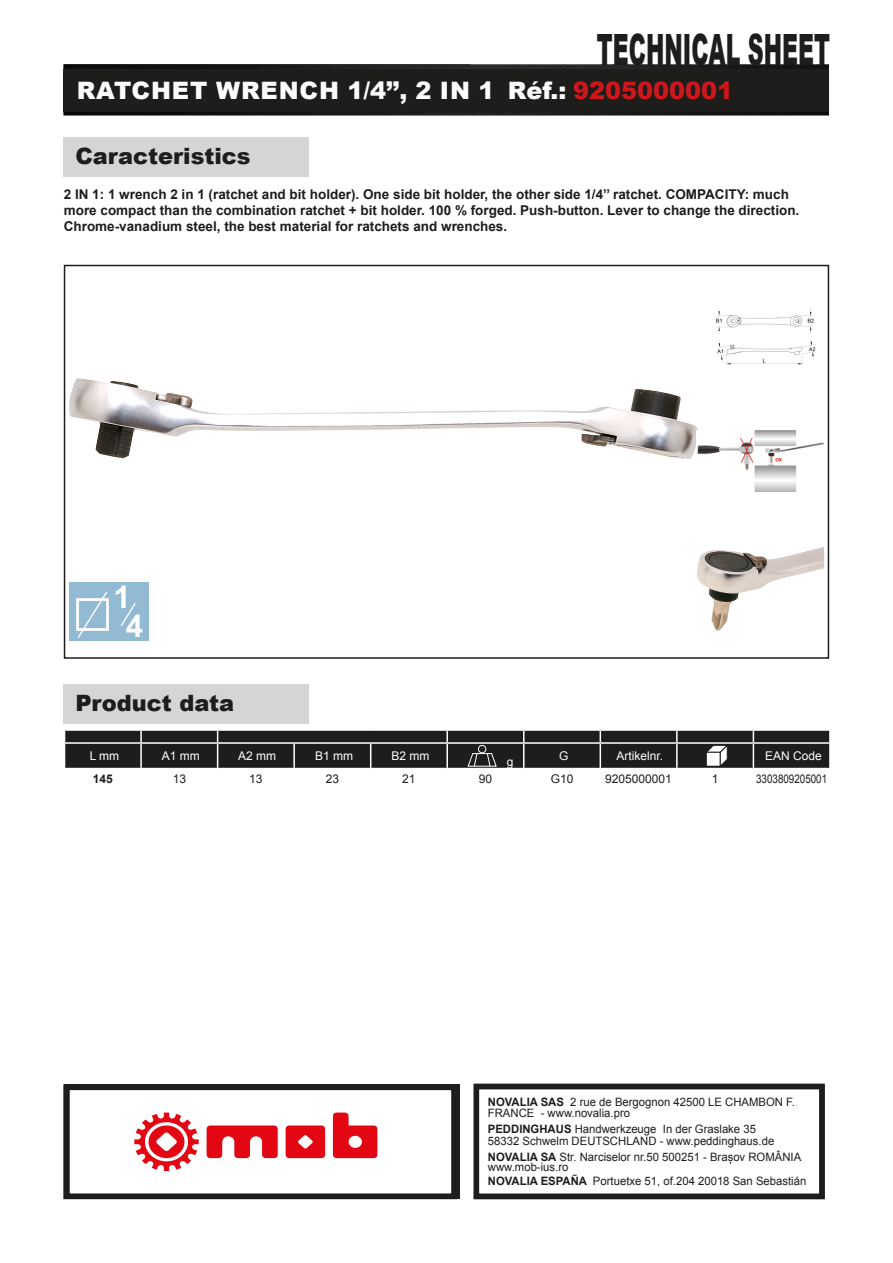
<style>
.page{position:relative;width:893px;height:1263px;background:#fff}
.page>*{position:absolute;margin:0;border:0;box-sizing:border-box;transform-origin:0 0}
.t1{font:900 43.2px "Arial";color:#1d1d1b;scale:.51 1}
.t2{font:700 31.35px/28.5px "Arial";color:#fff;text-align:center}
.t3{font:900 24px "Arial";color:#fcfcfc}
.t4{font:900 22.5px "Arial";color:#1d1d1b}
.t5{font:700 13.5px/16.2px "Arial";color:#1d1d1b}
.t6{font:12.9px/14.2px "Arial";color:#1d1d1b}
.t7{font:700 12.9px "Arial";color:#1d1d1b}
.t8{font:12px "Arial";color:#fff}
.t9{font:12px "Arial";color:#1d1d1b}
.t10{font:12px "Arial";color:#1d1d1b;scale:.82 1}
.t11{font:700 12px "Arial";color:#1d1d1b}
.t12{font:11.55px/11.6px "Arial";color:#1d1d1b}
.s1{color:#cd171a}
.s2{font-weight:700}
</style>
<div class="page">
<img style="left:64px;top:64px;width:765px;height:51px">
<div style="left:64px;top:69px;width:765px;height:43px;background:#1d1d1b"></div>
<div style="left:64px;top:137px;width:245px;height:40px;background:#d5d5d5"></div>
<div style="left:64px;top:265px;width:765px;height:394px;border:2px solid #1d1d1b"></div>
<div style="left:64px;top:684px;width:245px;height:39px;background:#d5d5d5"></div>
<svg style="left:64px;top:730px;width:766px;height:39px;background:#383836"></svg>
<img style="left:69px;top:378px;width:629px;height:81px">
<img style="left:697px;top:308px;width:119px;height:75px">
<img style="left:697px;top:430px;width:127px;height:62px">
<img style="left:697px;top:547px;width:127px;height:84px">
<div style="left:69px;top:582px;width:79px;height:59px;background:#92bad3"></div>
<svg style="left:76px;top:591px;width:60px;height:47px"></svg>
<div style="left:473px;top:1084px;width:352px;height:115px;border:6px solid #1d1d1b"></div>
<div style="left:64px;top:1084px;width:393px;height:115px;border:6px solid #1d1d1b"></div>
<svg style="left:207px;top:1125px;width:71px;height:33px"></svg>
<svg style="left:286px;top:1125px;width:39px;height:33px"></svg>
<svg style="left:134px;top:1112px;width:65px;height:59px"></svg>
<svg style="left:333px;top:1112px;width:44px;height:46px"></svg>
<h1 class="t1" style="left:597px;top:18px;width:458px">TECHNICAL SHEET</h1>
<h3 class="t3" style="left:77px;top:73px;width:658px">RATCHET WRENCH 1/4’’, 2 IN 1 Réf.: <span class="s1">9205000001</span></h3>
<h3 class="t4" style="left:75px;top:140px;width:177px">Caracteristics</h3>
<p class="t5" style="left:64px;top:186px;width:737px">2 IN 1: 1 wrench 2 in 1 (ratchet and bit holder). One side bit holder, the other side 1/4’’ ratchet. COMPACITY: much more compact than the combination ratchet + bit holder. 100 % forged. Push-button. Lever to change the direction.<br>Chrome-vanadium steel, the best material for ratchets and wrenches.</p>
<h2 class="t2" style="left:113px;top:586px;width:31px">1<br>4</h2>
<h3 class="t4" style="left:75px;top:686px;width:160px">Product data</h3>
<p class="t8" style="left:90px;top:748px;width:31px">L mm</p>
<p class="t8" style="left:162px;top:748px;width:40px">A1 mm</p>
<p class="t8" style="left:238px;top:748px;width:40px">A2 mm</p>
<p class="t8" style="left:315px;top:748px;width:40px">B1 mm</p>
<p class="t8" style="left:392px;top:748px;width:40px">B2 mm</p>
<p class="t8" style="left:507px;top:754px;width:8px">g</p>
<p class="t8" style="left:559px;top:748px;width:11px">G</p>
<p class="t8" style="left:617px;top:748px;width:48px">Artikelnr.</p>
<p class="t8" style="left:765px;top:748px;width:58px">EAN Code</p>
<p class="t11" style="left:93px;top:771px;width:22px">145</p>
<p class="t9" style="left:173px;top:771px;width:15px">13</p>
<p class="t9" style="left:249px;top:771px;width:15px">13</p>
<p class="t9" style="left:326px;top:771px;width:15px">23</p>
<p class="t9" style="left:402px;top:771px;width:15px">21</p>
<p class="t9" style="left:479px;top:771px;width:15px">90</p>
<p class="t9" style="left:551px;top:771px;width:24px">G10</p>
<p class="t9" style="left:605px;top:771px;width:68px">9205000001</p>
<p class="t9" style="left:712px;top:771px;width:8px">1</p>
<p class="t10" style="left:756px;top:771px;width:88px">3303809205001</p>
<p class="t12" style="left:488px;top:1096px;width:309px"><span class="s2">NOVALIA SAS</span> 2 rue de Bergognon 42500 LE CHAMBON F.<br>FRANCE - www.novalia.pro</p>
<p class="t12" style="left:488px;top:1123px;width:288px"><span class="s2">PEDDINGHAUS</span> Handwerkzeuge In der Graslake 35<br>58332 Schwelm DEUTSCHLAND - www.peddinghaus.de</p>
<p class="t12" style="left:488px;top:1151px;width:315px;line-height:10.2px"><span class="s2">NOVALIA SA</span> Str. Narciselor nr.50 500251 - Brașov ROMÂNIA www.mob-ius.ro</p>
<p class="t12" style="left:488px;top:1175px;width:320px"><span class="s2">NOVALIA ESPAÑA</span> Portuetxe 51, of.204 20018 San Sebastián</p>
<p class="t7" style="left:504px;top:1105px;width:86px">NOVALIA SAS</p>
<p class="t6" style="left:504px;top:1121px;width:181px">2 rue de Bergognon 42500<br>LE CHAMBON FEUGEROLLES<br>FRANCE<br>www.novalia.pro</p>
</div>
